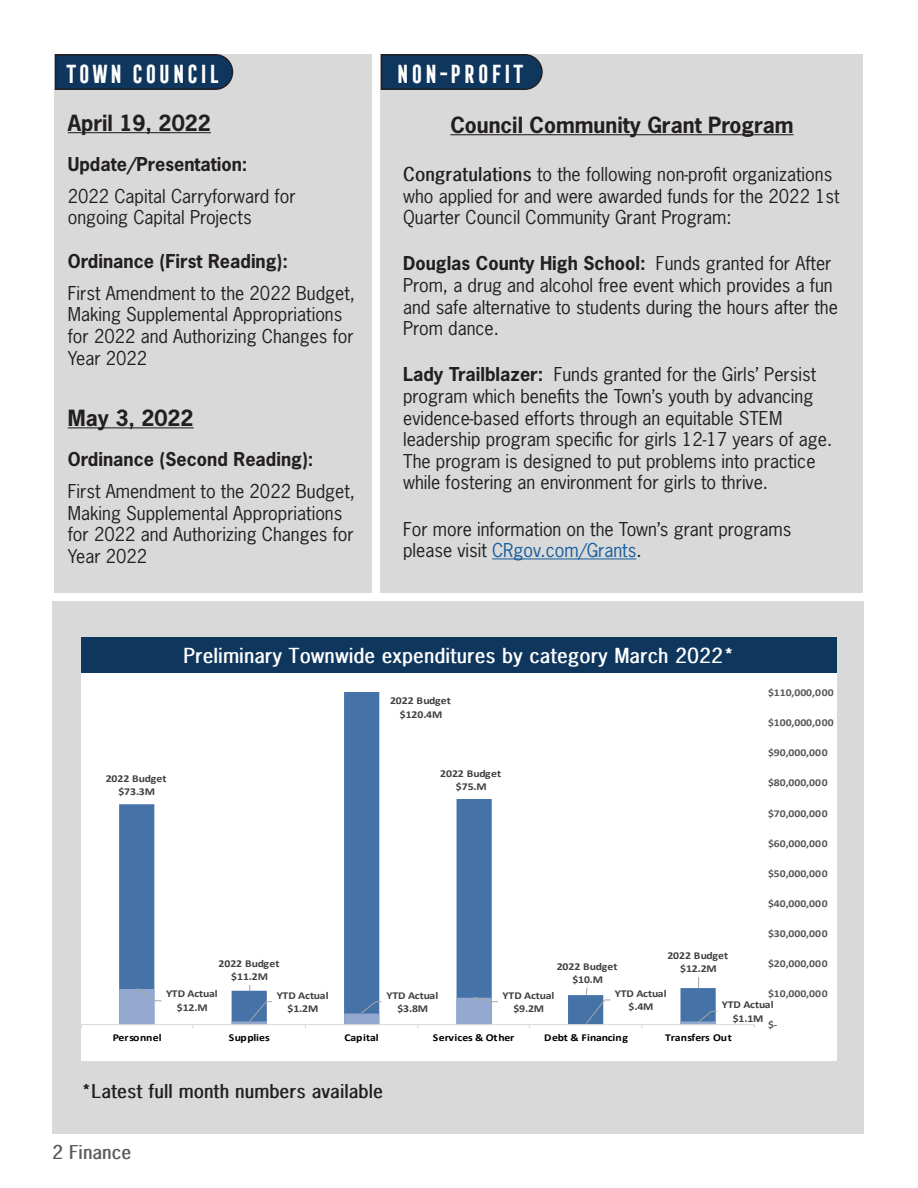
<style>
.page{position:relative;width:918px;height:1188px;background:#fff}
.page>*{position:absolute;margin:0;border:0;box-sizing:border-box;transform-origin:0 0}
.t1{font:700 24px "Frontage Condensed";color:#fff}
.t2{font:700 21px "News Gothic Std";color:#231f20}
.t3{font:700 19.5px "News Gothic";color:#fff}
.t4{font:18px/21.6px "News Gothic Std";color:#231f20}
.t5{font:700 18px "News Gothic Std";color:#231f20}
.t6{font:700 18px "News Gothic";color:#231f20}
.t7{font:700 18px "News Gothic";color:#5c5c5f}
.t8{font:700 10.5px/13.2px "Calibri";letter-spacing:-.005em;color:#404040;text-align:center;scale:1.11 1}
.t9{font:700 10.5px "Calibri";letter-spacing:-.005em;color:#595959;scale:1.11 1}
.t10{font:700 10.5px "Calibri";color:#000;scale:1.11 1}
.s1{font-family:"News Gothic";font-weight:700}
.s2{font-weight:700}
.s3{color:#175d9e}
</style>
<div class="page">
<div style="left:55px;top:55px;width:317px;height:538px;background:#d9d9d9"></div>
<svg style="left:54px;top:54px;width:180px;height:37px;background:#1c3d5f"></svg>
<div style="left:381px;top:55px;width:482px;height:538px;background:#d9d9d9"></div>
<svg style="left:380px;top:54px;width:163px;height:37px;background:#1c3d5f"></svg>
<div style="left:52px;top:602px;width:812px;height:532px;background:#d9d9d9"></div>
<div style="left:81px;top:637px;width:756px;height:36px;background:#0f375e"></div>
<div style="left:81px;top:673px;width:756px;height:387px;background:#fff"></div>
<svg style="left:119px;top:693px;width:373px;height:284px"></svg>
<hr style="left:81px;top:1024px;width:673px;height:1px;background:#d9d9d9">
<svg style="left:119px;top:977px;width:599px;height:51px"></svg>
<hr style="left:450px;top:134px;width:344px;height:1px;background:#231f20">
<hr style="left:492px;top:558px;width:144px;height:1px;background:#175d9e">
<hr style="left:68px;top:132px;width:143px;height:1px;background:#231f20">
<hr style="left:68px;top:427px;width:126px;height:1px;background:#231f20">
<p class="t1" style="left:64px;top:60px;width:157px">TOWN COUNCIL</p>
<p class="t1" style="left:395px;top:60px;width:131px">NON-PROFIT</p>
<p class="t2" style="left:68px;top:109px;width:145px">April 19, 2022</p>
<p class="t5" style="left:68px;top:152px;width:181px">Update/Presentation:</p>
<p class="t4" style="left:68px;top:185px;width:229px">2022 Capital Carryforward for ongoing Capital Projects</p>
<p class="t5" style="left:68px;top:249px;width:222px">Ordinance (First Reading):</p>
<p class="t4" style="left:68px;top:282px;width:289px">First Amendment to the 2022 Budget,<br>Making Supplemental Appropriations for 2022 and Authorizing Changes for<br>Year 2022</p>
<p class="t2" style="left:68px;top:404px;width:127px">May 3, 2022</p>
<p class="t5" style="left:68px;top:447px;width:247px">Ordinance (Second Reading):</p>
<p class="t4" style="left:68px;top:480px;width:289px">First Amendment to the 2022 Budget,<br>Making Supplemental Appropriations for 2022 and Authorizing Changes for<br>Year 2022</p>
<p class="t2" style="left:450px;top:111px;width:345px">Council Community Grant Program</p>
<p class="t4" style="left:403px;top:163px;width:438px"><span class="s1">Congratulations</span> to the following non-profit organizations who applied for and were awarded funds for the 2022 1st<br>Quarter Council Community Grant Program:</p>
<p class="t4" style="left:403px;top:253px;width:436px"><span class="s2">Douglas County High School:</span> Funds granted for After Prom, a drug and alcohol free event which provides a fun and safe alternative to students during the hours after the Prom dance.</p>
<p class="t4" style="left:403px;top:364px;width:431px"><span class="s2">Lady Trailblazer:</span> Funds granted for the Girls’ Persist program which benefits the Town’s youth by advancing evidence-based efforts through an equitable STEM leadership program specific for girls 12-17 years of age.<br>The program is designed to put problems into practice while fostering an environment for girls to thrive.</p>
<p class="t4" style="left:403px;top:518px;width:390px">For more information on the Town’s grant programs please visit <span class="s3">CRgov.com/Grants</span>.</p>
<p class="t3" style="left:184px;top:643px;width:552px">Preliminary Townwide expenditures by category March 2022*</p>
<p class="t8" style="left:390px;top:694px;width:56px">2022 Budget $120.4M</p>
<p class="t8" style="left:106px;top:772px;width:56px">2022 Budget $73.3M</p>
<p class="t8" style="left:440px;top:766px;width:56px">2022 Budget $75.M</p>
<p class="t8" style="left:219px;top:957px;width:56px">2022 Budget $11.2M</p>
<p class="t8" style="left:557px;top:960px;width:56px">2022 Budget $10.M</p>
<p class="t8" style="left:667px;top:949px;width:56px">2022 Budget $12.2M</p>
<p class="t9" style="left:768px;top:685px;width:61px">$110,000,000</p>
<p class="t9" style="left:768px;top:715px;width:61px">$100,000,000</p>
<p class="t9" style="left:768px;top:745px;width:55px">$90,000,000</p>
<p class="t9" style="left:768px;top:776px;width:55px">$80,000,000</p>
<p class="t9" style="left:768px;top:806px;width:55px">$70,000,000</p>
<p class="t9" style="left:768px;top:836px;width:55px">$60,000,000</p>
<p class="t9" style="left:768px;top:866px;width:55px">$50,000,000</p>
<p class="t9" style="left:768px;top:896px;width:55px">$40,000,000</p>
<p class="t9" style="left:768px;top:926px;width:55px">$30,000,000</p>
<p class="t9" style="left:768px;top:956px;width:55px">$20,000,000</p>
<p class="t8" style="left:166px;top:987px;width:48px">YTD Actual $12.M</p>
<p class="t8" style="left:277px;top:989px;width:48px">YTD Actual $1.2M</p>
<p class="t8" style="left:387px;top:989px;width:48px">YTD Actual $3.8M</p>
<p class="t8" style="left:503px;top:989px;width:48px">YTD Actual $9.2M</p>
<p class="t8" style="left:615px;top:986px;width:48px">YTD Actual $.4M</p>
<p class="t9" style="left:768px;top:987px;width:55px">$10,000,000</p>
<p class="t8" style="left:722px;top:998px;width:48px">YTD Actual $1.1M</p>
<p class="t9" style="left:768px;top:1017px;width:10px">$-</p>
<p class="t10" style="left:113px;top:1030px;width:46px">Personnel</p>
<p class="t10" style="left:229px;top:1030px;width:38px">Supplies</p>
<p class="t10" style="left:345px;top:1030px;width:32px">Capital</p>
<p class="t10" style="left:433px;top:1030px;width:75px">Services &amp; Other</p>
<p class="t10" style="left:544px;top:1030px;width:77px">Debt &amp; Financing</p>
<p class="t10" style="left:665px;top:1030px;width:62px">Transfers Out</p>
<p class="t6" style="left:81px;top:1079px;width:303px">*Latest full month numbers available</p>
<p class="t7" style="left:52px;top:1141px;width:81px">2 Finance</p>
</div>
